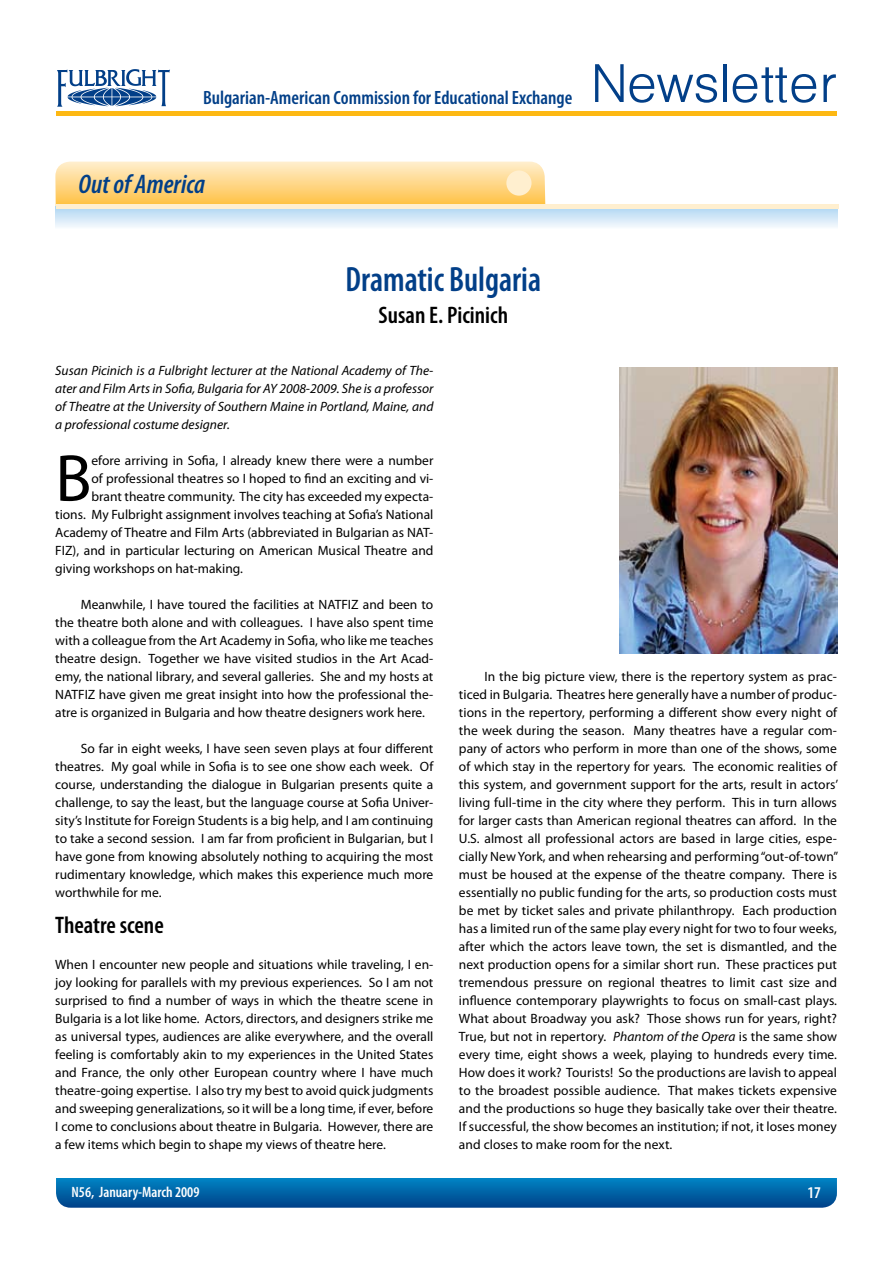
<style>
.page{position:relative;width:893px;height:1263px;background:#fff}
.page>*{position:absolute;margin:0;border:0;box-sizing:border-box;transform-origin:0 0}
.t1{font:66.9px "Myriad Pro";color:#000}
.t2{font:59.1px "Helen BG Light Normal";color:#023f88}
.t3{font:600 condensed 35.25px "Myriad Pro";color:#023f88;scale:.93 1}
.t4{font:italic 600 condensed 27px "Myriad Pro";color:#023f88}
.t5{font:600 condensed 24px "Myriad Pro";color:#000}
.t6{font:600 condensed 19.35px "Myriad Pro";color:#023f88}
.t7{font:600 condensed 16.5px "Myriad Pro";color:#fff}
.t8{font:600 condensed 15px "Myriad Pro";color:#fff}
.t9{font:13.5px/18px "Myriad Pro";color:#000;text-align:justify}
.t10{font:italic 13.5px/18px "Myriad Pro";color:#000;text-align:justify}
.s1{font-style:italic}
</style>
<div class="page">
<svg style="left:56px;top:1178px;width:781px;height:30px;background:#0364a7"></svg>
<hr style="left:56px;top:112px;width:781px;height:4px;background:#fdb813">
<svg style="left:57px;top:69px;width:113px;height:38px"></svg>
<svg style="left:55px;top:162px;width:491px;height:44px;background:#fed88b"></svg>
<svg style="left:55px;top:206px;width:783px;height:21px;background:#d3e8f7"></svg>
<div style="left:506px;top:170px;width:25px;height:26px;background:#ffefcf;border-radius:50%"></div>
<div style="left:56px;top:204px;width:782px;height:5px;background:#ffefcf"></div>
<img style="left:620px;top:368px;width:218px;height:285px">
<h3 class="t6" style="left:203px;top:85px;width:371px">Bulgarian-American Commission for Educational Exchange</h3>
<h2 class="t2" style="left:590px;top:55px;width:248px">Newsletter</h2>
<h3 class="t4" style="left:78px;top:167px;width:128px">Out of America</h3>
<h3 class="t3" style="left:345px;top:258px;width:212px">Dramatic Bulgaria</h3>
<h3 class="t5" style="left:378px;top:300px;width:131px">Susan E. Picinich</h3>
<p class="t10" style="left:55px;top:361px;width:380px">Susan Picinich is a Fulbright lecturer at the National Academy of The&shy;ater and Film Arts in Sofia, Bulgaria for AY 2008-2009. She is a professor of Theatre at the University of Southern Maine in Portland, Maine, and a professional costume designer.</p>
<h1 class="t1" style="left:55px;top:437px;width:38px">B</h1>
<p class="t9" style="left:92px;top:451px;width:343px">efore arriving in Sofia, I already knew there were a number</p>
<p class="t9" style="left:92px;top:469px;width:343px">of professional theatres so I hoped to find an exciting and vi-</p>
<p class="t9" style="left:92px;top:487px;width:343px">brant theatre community. The city has exceeded my expecta-</p>
<p class="t9" style="left:55px;top:505px;width:380px">tions. My Fulbright assignment involves teaching at Sofia’s National</p>
<p class="t9" style="left:55px;top:523px;width:380px">Academy of Theatre and Film Arts (abbreviated in Bulgarian as NAT-</p>
<p class="t9" style="left:55px;top:541px;width:380px">FIZ), and in particular lecturing on American Musical Theatre and</p>
<p class="t9" style="left:55px;top:559px;width:189px">giving workshops on hat-making.</p>
<p class="t9" style="left:55px;top:595px;width:380px;text-indent:26px">Meanwhile, I have toured the facilities at NATFIZ and been to the theatre both alone and with colleagues. I have also spent time with a colleague from the Art Academy in Sofia, who like me teaches theatre design. Together we have visited studios in the Art Acad&shy;emy, the national library, and several galleries. She and my hosts at NATFIZ have given me great insight into how the professional the&shy;atre is organized in Bulgaria and how theatre designers work here.</p>
<p class="t9" style="left:55px;top:739px;width:380px;text-indent:26px">So far in eight weeks, I have seen seven plays at four different theatres. My goal while in Sofia is to see one show each week. Of course, understanding the dialogue in Bulgarian presents quite a challenge, to say the least, but the language course at Sofia Univer&shy;sity’s Institute for Foreign Students is a big help, and I am continuing to take a second session. I am far from proficient in Bulgarian, but I have gone from knowing absolutely nothing to acquiring the most rudimentary knowledge, which makes this experience much more worthwhile for me.</p>
<h3 class="t5" style="left:55px;top:910px;width:110px">Theatre scene</h3>
<p class="t9" style="left:55px;top:955px;width:380px">When I encounter new people and situations while traveling, I en&shy;joy looking for parallels with my previous experiences. So I am not surprised to find a number of ways in which the theatre scene in Bulgaria is a lot like home. Actors, directors, and designers strike me as universal types, audiences are alike everywhere, and the overall feeling is comfortably akin to my experiences in the United States and France, the only other European country where I have much theatre-going expertise. I also try my best to avoid quick judgments and sweeping generalizations, so it will be a long time, if ever, before I come to conclusions about theatre in Bulgaria. However, there are a few items which begin to shape my views of theatre here.</p>
<p class="t9" style="left:459px;top:667px;width:381px;text-indent:26px">In the big picture view, there is the repertory system as prac&shy;ticed in Bulgaria. Theatres here generally have a number of produc&shy;tions in the repertory, performing a different show every night of the week during the season. Many theatres have a regular com&shy;pany of actors who perform in more than one of the shows, some of which stay in the repertory for years. The economic realities of this system, and government support for the arts, result in actors’ living full-time in the city where they perform. This in turn allows for larger casts than American regional theatres can afford. In the U.S. almost all professional actors are based in large cities, espe&shy;cially New York, and when rehearsing and performing “out-of-town” must be housed at the expense of the theatre company. There is essentially no public funding for the arts, so production costs must be met by ticket sales and private philanthropy. Each production has a limited run of the same play every night for two to four weeks, after which the actors leave town, the set is dismantled, and the next production opens for a similar short run. These practices put tremendous pressure on regional theatres to limit cast size and influence contemporary playwrights to focus on small-cast plays.<br>What about Broadway you ask? Those shows run for years, right?<br>True, but not in repertory. <span class="s1">Phantom of the Opera</span> is the same show every time, eight shows a week, playing to hundreds every time.<br>How does it work? Tourists! So the productions are lavish to appeal to the broadest possible audience. That makes tickets expensive and the productions so huge they basically take over their theatre.<br>If successful, the show becomes an institution; if not, it loses money and closes to make room for the next.</p>
<p class="t8" style="left:72px;top:1183px;width:129px">N56, January-March 2009</p>
<p class="t7" style="left:807px;top:1182px;width:15px">17</p>
</div>
